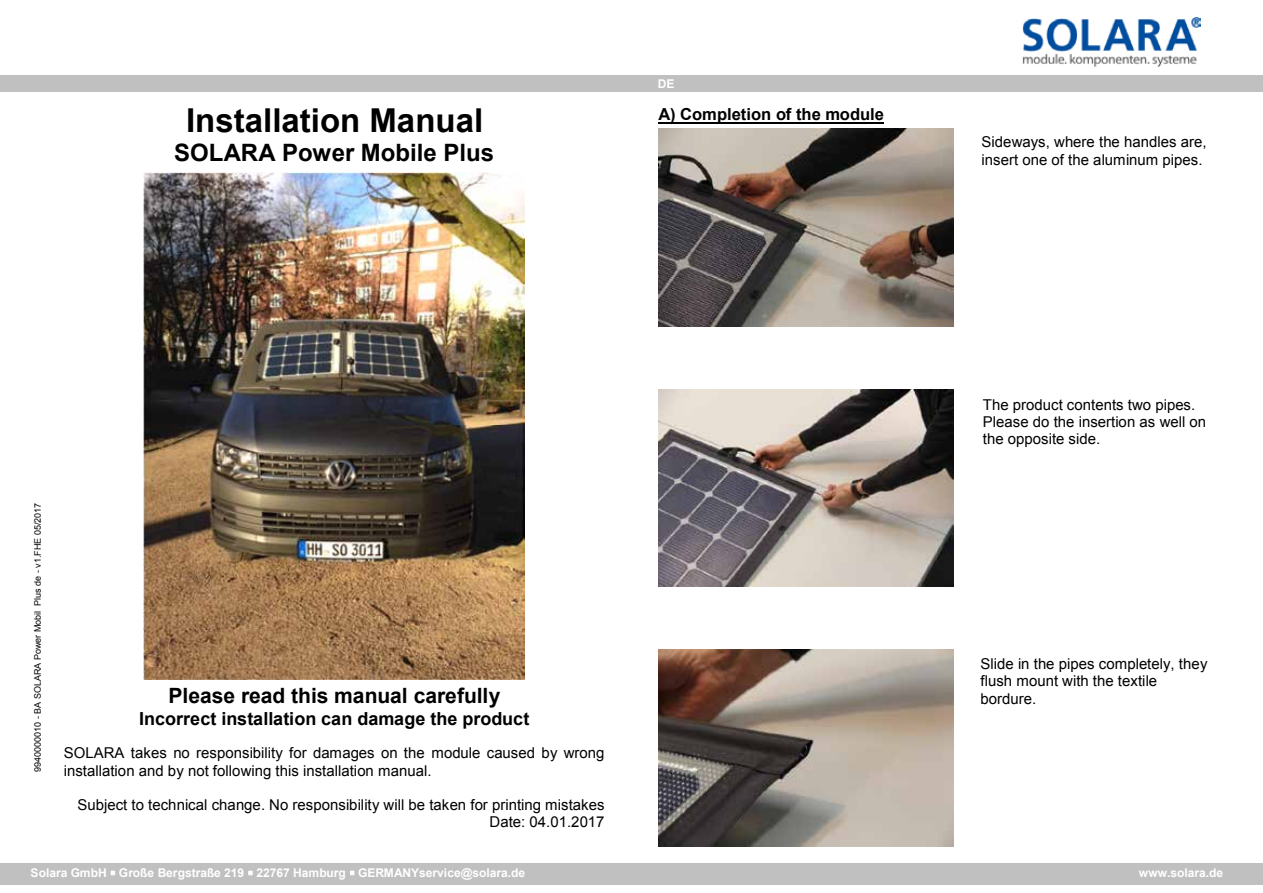
<style>
.page{position:relative;width:1263px;height:893px;background:#fff}
.page>*{position:absolute;margin:0;border:0;box-sizing:border-box;transform-origin:0 0}
.t1{font:700 33px "Arial";color:#000}
.t2{font:700 24px "Arial";color:#000}
.t3{font:700 21px "Arial";color:#000}
.t4{font:700 18px "Arial";color:#000}
.t5{font:700 16.5px "Arial";letter-spacing:-.005em;color:#000}
.t6{font:15px/17.2px "Arial";color:#000}
.t7{font:700 12px "Arial";color:#fff}
.t8{font:9px "Arial";letter-spacing:.005em;color:#000}
</style>
<div class="page">
<div style="left:1px;top:75px;width:1262px;height:17px;background:#c0c0c0"></div>
<div style="left:0;top:863px;width:1263px;height:21px;background:#c0c0c0"></div>
<img style="left:1022px;top:18px;width:179px;height:49px">
<hr style="left:658px;top:122px;width:226px;height:2px;background:#000">
<img style="left:143px;top:172px;width:382px;height:508px">
<img style="left:659px;top:129px;width:295px;height:197px">
<img style="left:659px;top:389px;width:295px;height:197px">
<img style="left:659px;top:649px;width:295px;height:197px">
<svg style="left:111px;top:871px;width:4px;height:4px"></svg>
<svg style="left:350px;top:871px;width:4px;height:4px"></svg>
<h1 class="t1" style="left:186px;top:98px;width:299px">Installation Manual</h1>
<h2 class="t2" style="left:174px;top:137px;width:321px">SOLARA Power Mobile Plus</h2>
<p class="t7" style="left:658px;top:76px;width:18px">DE</p>
<p class="t5" style="left:658px;top:104px;width:227px">A) Completion of the module</p>
<p class="t8" style="left:32px;top:772px;width:271px;rotate:-90deg">9940000010 - BA SOLARA Power Mobil Plus de - v1.FHE 05/2017</p>
<h3 class="t3" style="left:168px;top:682px;width:333px">Please read this manual carefully</h3>
<p class="t4" style="left:139px;top:706px;width:392px">Incorrect installation can damage the product</p>
<p class="t6" style="left:64px;top:744px;width:542px">SOLARA takes no responsibility for damages on the module caused by wrong installation and by not following this installation manual.</p>
<p class="t6" style="left:78px;top:796px;width:528px;text-align:right">Subject to technical change. No responsibility will be taken for printing mistakes<br>Date: 04.01.2017</p>
<p class="t6" style="left:982px;top:134px;width:227px">Sideways, where the handles are, insert one of the aluminum pipes.</p>
<p class="t6" style="left:983px;top:396px;width:225px">The product contents two pipes.<br>Please do the insertion as well on the opposite side.</p>
<p class="t6" style="left:980px;top:655px;width:229px">Slide in the pipes completely, they flush mount with the textile bordure.</p>
<p class="t7" style="left:31px;top:865px;width:496px">Solara GmbH Große Bergstraße 219 22767 Hamburg GERMANYservice@solara.de</p>
<p class="t7" style="left:1139px;top:865px;width:86px">www.solara.de</p>
</div>
